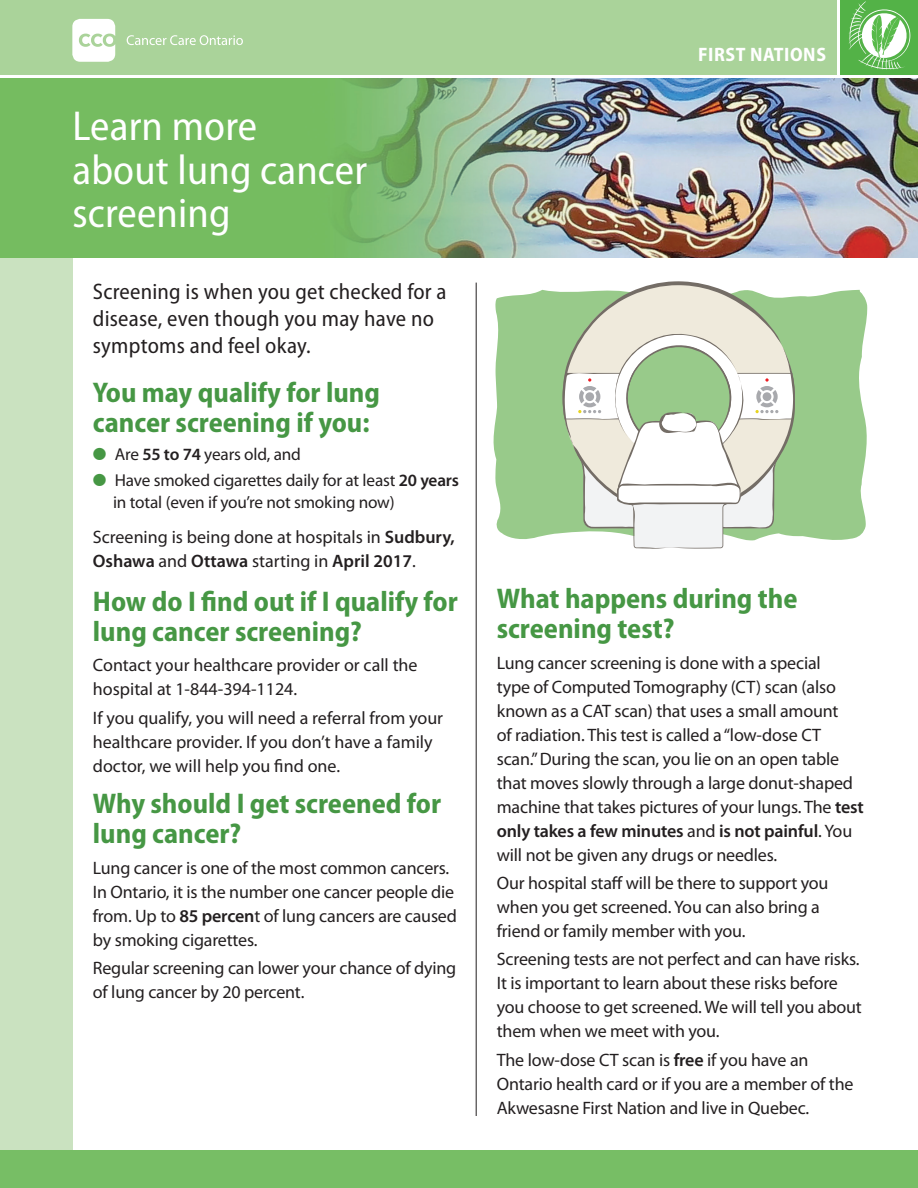
<style>
.page{position:relative;width:918px;height:1188px;background:#fff}
.page>*{position:absolute;margin:0;border:0;box-sizing:border-box;transform-origin:0 0}
.t1{font:semi-condensed 42px/43.5px "Myriad Pro";letter-spacing:.005em;color:#fff}
.t2{font:700 semi-condensed 28.5px/30px "Myriad Pro";color:#469744}
.t3{font:semi-condensed 22.5px/27px "Myriad Pro";letter-spacing:.01em;color:#231f20}
.t4{font:700 semi-condensed 19.5px "Myriad Pro";letter-spacing:.03em;color:#fff}
.t5{font:18px/24px "Myriad Pro";letter-spacing:-.01em;color:#231f20}
.t6{font:17.25px/21.8px "Myriad Pro";letter-spacing:-.01em;color:#231f20}
.s1{font-weight:600}
</style>
<div class="page">
<div style="left:0;top:258px;width:72px;height:892px;background:#cae2c0"></div>
<img style="left:0;top:78px;width:918px;height:180px">
<div style="left:0;top:0;width:837px;height:75px;background:#aad39a"></div>
<div style="left:840px;top:0;width:78px;height:75px;background:#53b247"></div>
<svg style="left:848px;top:1px;width:62px;height:69px"></svg>
<div style="left:0;top:1150px;width:918px;height:38px;background:#77be65"></div>
<svg style="left:127px;top:35px;width:116px;height:10px"></svg>
<svg style="left:72px;top:19px;width:43px;height:43px;background:#f0f7ed"></svg>
<hr style="left:476px;top:283px;width:1px;height:833px;background:#231f20">
<svg style="left:493px;top:289px;width:375px;height:251px;background:#a0ce93"></svg>
<svg style="left:562px;top:281px;width:233px;height:234px;fill:#efeadc"></svg>
<svg style="left:563px;top:331px;width:232px;height:218px"></svg>
<h1 class="t1" style="left:72px;top:105px;width:296px">Learn more<br>about lung cancer screening</h1>
<p class="t3" style="left:93px;top:279px;width:355px">Screening is when you get checked for a disease, even though you may have no symptoms and feel okay.</p>
<h2 class="t2" style="left:93px;top:378px;width:289px">You may qualify for lung cancer screening if you:</h2>
<p class="t6" style="left:115px;top:443px;width:188px">Are <span class="s1">55 to 74</span> years old, and</p>
<p class="t6" style="left:113px;top:469px;width:347px">Have smoked cigarettes daily for at least <span class="s1">20 years </span>in total (even if you’re not smoking now)</p>
<p class="t5" style="left:93px;top:525px;width:363px">Screening is being done at hospitals in <span class="s1">Sudbury,<br>Oshawa</span> and <span class="s1">Ottawa</span> starting in <span class="s1">April 2017</span>.</p>
<h2 class="t2" style="left:93px;top:587px;width:367px">How do I find out if I qualify for lung cancer screening?</h2>
<p class="t5" style="left:93px;top:653px;width:326px">Contact your healthcare provider or call the hospital at 1-844-394-1124.</p>
<p class="t5" style="left:93px;top:705px;width:352px">If you qualify, you will need a referral from your healthcare provider. If you don’t have a family doctor, we will help you find one.</p>
<h2 class="t2" style="left:93px;top:789px;width:350px">Why should I get screened for lung cancer?</h2>
<p class="t5" style="left:93px;top:855px;width:366px">Lung cancer is one of the most common cancers.<br>In Ontario, it is the number one cancer people die from. Up to <span class="s1">85 percen</span>t of lung cancers are caused by smoking cigarettes.</p>
<p class="t5" style="left:93px;top:956px;width:365px">Regular screening can lower your chance of dying of lung cancer by 20 percent.</p>
<p class="t4" style="left:698px;top:43px;width:129px">FIRST NATIONS</p>
<h2 class="t2" style="left:497px;top:584px;width:302px">What happens during the screening test?</h2>
<p class="t5" style="left:497px;top:651px;width:369px">Lung cancer screening is done with a special<br>type of Computed Tomography (CT) scan (also known as a CAT scan) that uses a small amount<br>of radiation. This test is called a “low-dose CT scan.” During the scan, you lie on an open table that moves slowly through a large donut-shaped machine that takes pictures of your lungs. The <span class="s1">test only takes a few minutes</span> and <span class="s1">is not painful</span>. You will not be given any drugs or needles.</p>
<p class="t5" style="left:497px;top:871px;width:333px">Our hospital staff will be there to support you when you get screened. You can also bring a friend or family member with you.</p>
<p class="t5" style="left:497px;top:947px;width:367px">Screening tests are not perfect and can have risks.<br>It is important to learn about these risks before you choose to get screened. We will tell you about them when we meet with you.</p>
<p class="t5" style="left:497px;top:1047px;width:358px">The low-dose CT scan is <span class="s1">free</span> if you have an<br>Ontario health card or if you are a member of the<br>Akwesasne First Nation and live in Quebec.</p>
</div>
